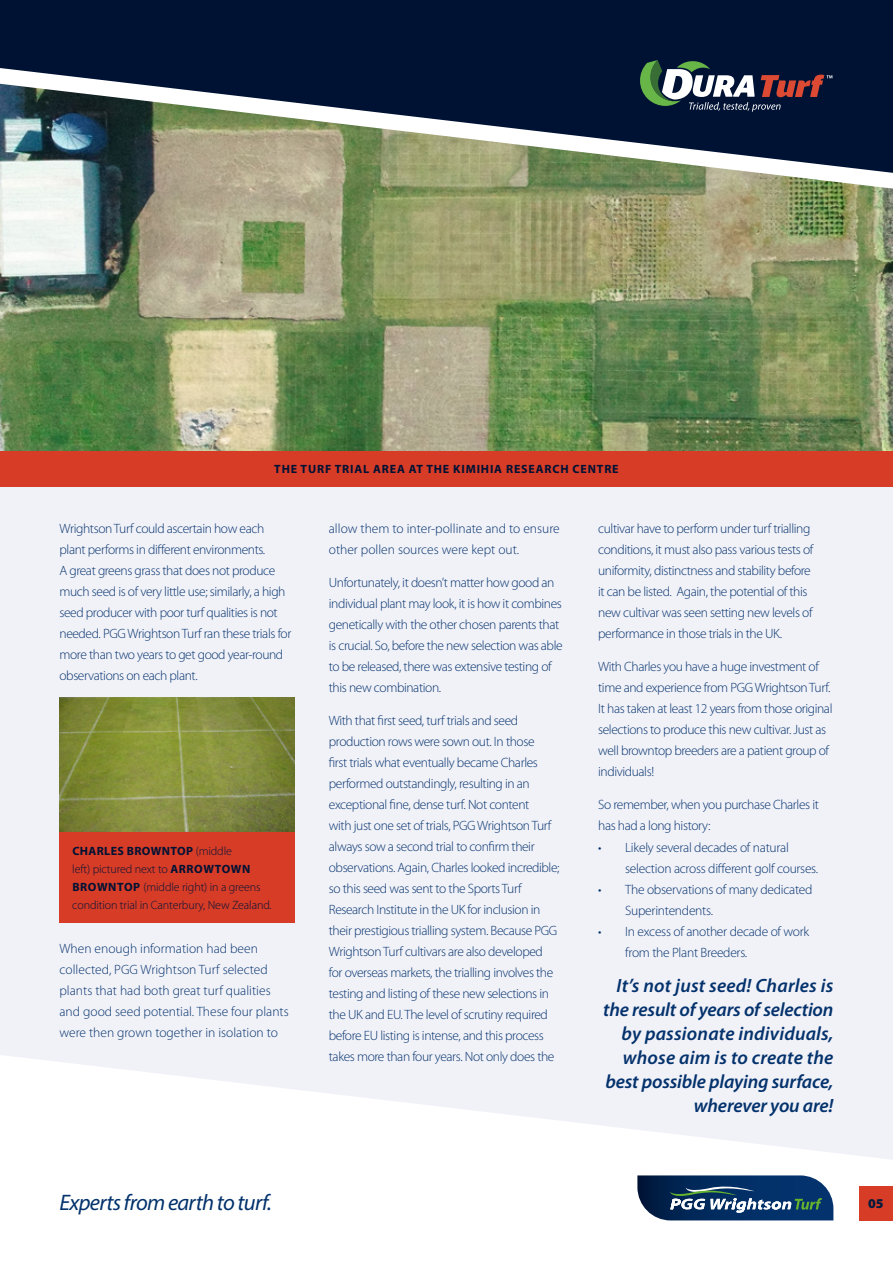
<style>
.page{position:relative;width:893px;height:1263px;background:#f1f1f8}
.page>*{position:absolute;margin:0;border:0;box-sizing:border-box;transform-origin:0 0}
.t1{font:italic 22.5px "Myriad Pro";letter-spacing:-.03em;color:#03326c}
.t2{font:italic 600 19.2px/24px "Myriad Pro";color:#03326c;text-align:right}
.t3{font:300 13.5px/21px "Myriad Pro";letter-spacing:-.03em;color:#03326c}
.t4{font:300 13.5px/21px "Myriad Pro";color:#03326c}
.t5{font:900 13.5px "Myriad Pro";color:#021a3c}
.t6{font:300 12px/18px "Myriad Pro";letter-spacing:-.01em;color:#001234}
.t7{font:700 12px "Myriad Pro";letter-spacing:.07em;color:#001234}
.s1{font-weight:700}
</style>
<div class="page">
<img style="left:0;top:190px;width:893px;height:261px">
<img style="left:60px;top:697px;width:235px;height:136px">
<div style="left:0;top:451px;width:893px;height:35px;background:#d73c27"></div>
<div style="left:60px;top:833px;width:235px;height:90px;background:#d73c27"></div>
<svg style="left:0;top:1055px;width:893px;height:208px;fill:#fff"></svg>
<div style="left:859px;top:1186px;width:34px;height:34px;background:#d73c27"></div>
<svg style="left:637px;top:1175px;width:196px;height:45px;background:#2c4f75"></svg>
<svg style="left:0;top:174px;width:893px;height:16px;background:#9aa183"></svg>
<svg style="left:0;top:0;width:893px;height:174px;background:#334253"></svg>
<svg style="left:637px;top:60px;width:195px;height:52px;background:#444c57"></svg>
<p class="t7" style="left:274px;top:461px;width:346px">THE TURF TRIAL AREA AT THE KIMIHIA RESEARCH CENTRE</p>
<p class="t3" style="left:60px;top:518px;width:233px">Wrightson Turf could ascertain how each plant performs in different environments.<br>A great greens grass that does not produce much seed is of very little use; similarly, a high seed producer with poor turf qualities is not needed. PGG Wrightson Turf ran these trials for more than two years to get good year-round observations on each plant.</p>
<p class="t6" style="left:72px;top:842px;width:201px"><span class="s1">CHARLES BROWNTOP</span> (middle<br>left) pictured next to <span class="s1">ARROWTOWN BROWNTOP</span> (middle right) in a greens condition trial in Canterbury, New Zealand.</p>
<p class="t4" style="left:60px;top:938px;width:231px">When enough information had been collected, PGG Wrightson Turf selected plants that had both great turf qualities and good seed potential. These four plants were then grown together in isolation to</p>
<p class="t4" style="left:329px;top:518px;width:232px">allow them to inter-pollinate and to ensure other pollen sources were kept out.</p>
<p class="t3" style="left:329px;top:572px;width:235px">Unfortunately, it doesn’t matter how good an individual plant may look, it is how it combines genetically with the other chosen parents that is crucial. So, before the new selection was able to be released, there was extensive testing of this new combination.</p>
<p class="t3" style="left:329px;top:710px;width:232px">With that first seed, turf trials and seed production rows were sown out. In those<br>first trials what eventually became Charles performed outstandingly, resulting in an exceptional fine, dense turf. Not content<br>with just one set of trials, PGG Wrightson Turf always sow a second trial to confirm their observations. Again, Charles looked incredible; so this seed was sent to the Sports Turf Research Institute in the UK for inclusion in their prestigious trialling system. Because PGG Wrightson Turf cultivars are also developed for overseas markets, the trialling involves the testing and listing of these new selections in the UK and EU. The level of scrutiny required before EU listing is intense, and this process takes more than four years. Not only does the</p>
<p class="t3" style="left:598px;top:518px;width:217px">cultivar have to perform under turf trialling conditions, it must also pass various tests of uniformity, distinctness and stability before it can be listed. Again, the potential of this new cultivar was seen setting new levels of performance in those trials in the UK.</p>
<p class="t3" style="left:598px;top:656px;width:236px">With Charles you have a huge investment of time and experience from PGG Wrightson Turf.<br>It has taken at least 12 years from those original selections to produce this new cultivar. Just as well browntop breeders are a patient group of individuals!</p>
<p class="t3" style="left:598px;top:794px;width:222px">So remember, when you purchase Charles it has had a long history:</p>
<p class="t3" style="left:625px;top:836px;width:195px;text-indent:-27px">• Likely several decades of natural selection across different golf courses.</p>
<p class="t3" style="left:625px;top:878px;width:189px;text-indent:-27px">• The observations of many dedicated<br>Superintendents.</p>
<p class="t3" style="left:625px;top:920px;width:186px;text-indent:-27px">• In excess of another decade of work from the Plant Breeders.</p>
<h2 class="t2" style="left:603px;top:973px;width:232px">It’s not just seed! Charles is the result of years of selection by passionate individuals, whose aim is to create the best possible playing surface, wherever you are!</h2>
<h1 class="t1" style="left:60px;top:1188px;width:214px">Experts from earth to turf.</h1>
<p class="t5" style="left:868px;top:1194px;width:17px">05</p>
</div>
